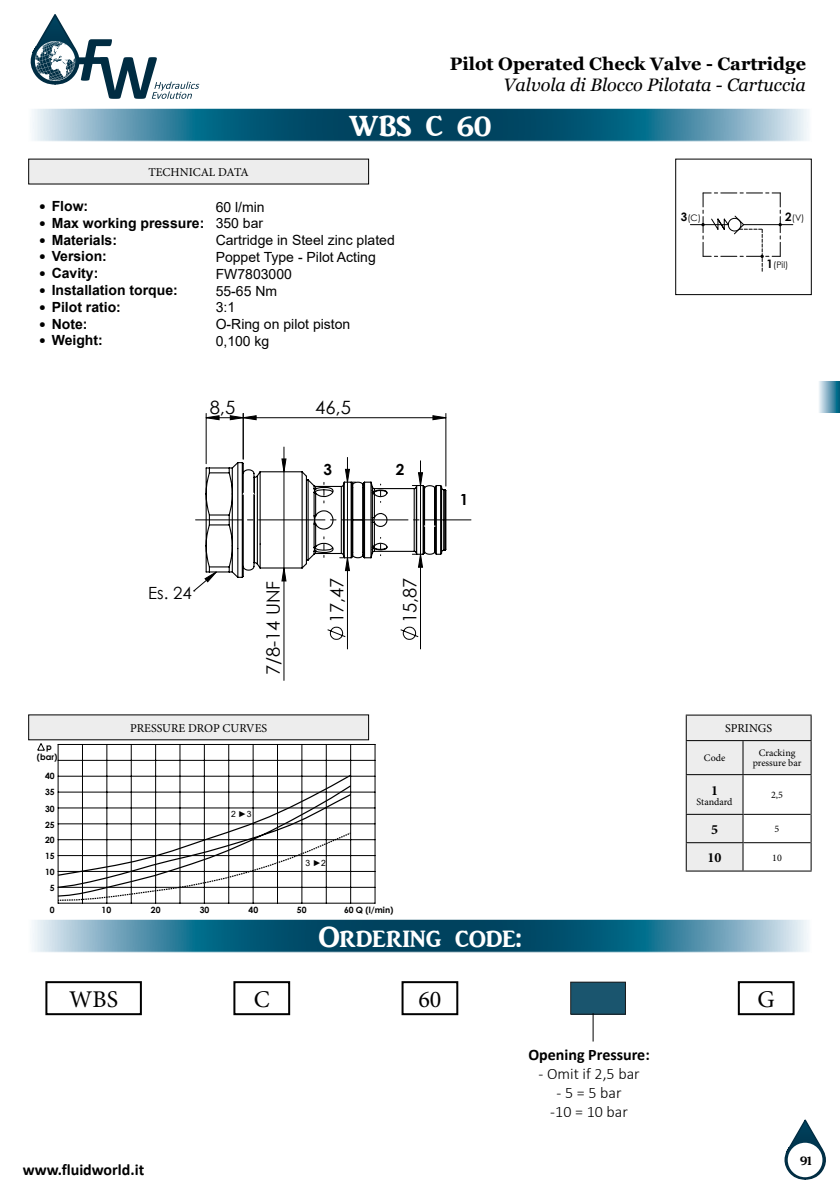
<style>
.page{position:relative;width:840px;height:1191px;background:#fff}
.page>*{position:absolute;margin:0;border:0;box-sizing:border-box;transform-origin:0 0}
.t1{font:30px "ARJULIAN";color:#fff}
.t2{font:24px "Minion Pro";color:#000}
.t3{font:18.4px "Century Gothic";color:#000}
.t4{font:700 18px "Georgia";color:#000}
.t5{font:italic 18px "Georgia";color:#000}
.t6{font:16.8px "Century Gothic";color:#000}
.t7{font:700 16px "Calibri";color:#000}
.t8{font:300 16px/19.2px "Calibri";color:#000;text-align:center}
.t9{font:700 15.2px "Century Gothic";color:#000}
.t10{font:14px/16.8px "Arial";color:#000}
.t11{font:700 14px "Arial";color:#000}
.t12{font:700 14px "Minion Pro";color:#000}
.t13{font:13px "ARJULIAN";color:#000}
.t14{font:12px "Minion Pro";color:#000}
.t15{font:10px/10px "Minion Pro";color:#000;text-align:center}
.t16{font:9px "Century Gothic";color:#000}
.t17{font:700 8.6px/15.4px "Century Gothic";color:#000}
.t18{font:8.6px "Arial";color:#000}
.s1{font-family:"ARJULIAN";font-weight:400}
.s2{font-weight:700;font-size:11.6px}
</style>
<div class="page">
<svg style="left:32px;top:920px;width:777px;height:30px;background:#34758f"></svg>
<div style="left:28px;top:918px;width:783px;height:34px;border:1px solid #fff"></div>
<div style="left:29px;top:159px;width:339px;height:25px;background:#ededed"></div>
<svg style="left:30px;top:14px;width:169px;height:85px"></svg>
<svg style="left:784px;top:1119px;width:42px;height:61px"></svg>
<div style="left:787px;top:1142px;width:35px;height:35px;background:#fff;border-radius:50%"></div>
<div style="left:29px;top:715px;width:339px;height:25px;background:#ededed"></div>
<svg style="left:32px;top:110px;width:777px;height:30px;background:#34758f"></svg>
<div style="left:28px;top:108px;width:783px;height:34px;border:1px solid #fff"></div>
<div style="left:570px;top:982px;width:55px;height:32px;background:#1a556e"></div>
<div style="left:570px;top:981px;width:55px;height:33px;border:1px solid #000"></div>
<svg style="left:592px;top:1013px;width:1px;height:28px"></svg>
<svg style="left:327px;top:626px;width:19px;height:14px"></svg>
<svg style="left:400px;top:626px;width:19px;height:14px"></svg>
<hr style="left:206px;top:413px;width:1px;height:51px;background:#000">
<hr style="left:445px;top:413px;width:1px;height:73px;background:#000">
<hr style="left:243px;top:413px;width:1px;height:46px;background:#000">
<hr style="left:283px;top:568px;width:1px;height:112px;background:#000">
<hr style="left:347px;top:558px;width:1px;height:91px;background:#000">
<hr style="left:420px;top:554px;width:1px;height:95px;background:#000">
<svg style="left:205px;top:415px;width:241px;height:5px"></svg>
<svg style="left:193px;top:447px;width:277px;height:145px"></svg>
<svg style="left:37px;top:743px;width:8px;height:7px"></svg>
<svg style="left:57px;top:773px;width:295px;height:128px"></svg>
<hr style="left:58px;top:744px;width:1px;height:159px;background:#000">
<hr style="left:58px;top:903px;width:317px;height:1px;background:#000">
<hr style="left:374px;top:744px;width:1px;height:159px;background:#000">
<hr style="left:58px;top:744px;width:317px;height:1px;background:#000">
<hr style="left:82px;top:744px;width:1px;height:159px;background:#000">
<hr style="left:106px;top:744px;width:1px;height:159px;background:#000">
<hr style="left:131px;top:744px;width:1px;height:159px;background:#000">
<hr style="left:155px;top:744px;width:1px;height:159px;background:#000">
<hr style="left:179px;top:744px;width:1px;height:159px;background:#000">
<hr style="left:204px;top:744px;width:1px;height:159px;background:#000">
<hr style="left:228px;top:744px;width:1px;height:159px;background:#000">
<hr style="left:253px;top:744px;width:1px;height:159px;background:#000">
<hr style="left:277px;top:744px;width:1px;height:159px;background:#000">
<hr style="left:301px;top:744px;width:1px;height:159px;background:#000">
<hr style="left:326px;top:744px;width:1px;height:159px;background:#000">
<hr style="left:350px;top:744px;width:1px;height:159px;background:#000">
<hr style="left:58px;top:760px;width:317px;height:1px;background:#000">
<hr style="left:58px;top:776px;width:317px;height:1px;background:#000">
<hr style="left:58px;top:791px;width:317px;height:1px;background:#000">
<hr style="left:58px;top:807px;width:317px;height:1px;background:#000">
<hr style="left:58px;top:823px;width:317px;height:1px;background:#000">
<hr style="left:58px;top:839px;width:317px;height:1px;background:#000">
<hr style="left:58px;top:855px;width:317px;height:1px;background:#000">
<hr style="left:58px;top:871px;width:317px;height:1px;background:#000">
<hr style="left:58px;top:887px;width:317px;height:1px;background:#000">
<div style="left:401px;top:981px;width:57px;height:34px;border:2px solid #000"></div>
<div style="left:45px;top:981px;width:97px;height:34px;border:2px solid #000"></div>
<div style="left:233px;top:981px;width:57px;height:34px;border:2px solid #000"></div>
<div style="left:737px;top:981px;width:57px;height:34px;border:2px solid #000"></div>
<svg style="left:819px;top:381px;width:20px;height:32px"></svg>
<hr style="left:685px;top:714px;width:57px;height:1px;background:#000">
<hr style="left:742px;top:714px;width:69px;height:1px;background:#000">
<svg style="left:685px;top:715px;width:126px;height:156px"></svg>
<hr style="left:685px;top:774px;width:57px;height:1px;background:#000">
<hr style="left:685px;top:814px;width:58px;height:1px;background:#000">
<hr style="left:685px;top:842px;width:58px;height:1px;background:#000">
<hr style="left:685px;top:870px;width:57px;height:1px;background:#000">
<hr style="left:685px;top:740px;width:57px;height:1px;background:#000">
<hr style="left:685px;top:741px;width:1px;height:33px;background:#000">
<hr style="left:742px;top:740px;width:69px;height:1px;background:#000">
<hr style="left:742px;top:741px;width:1px;height:33px;background:#000">
<hr style="left:810px;top:741px;width:1px;height:33px;background:#000">
<svg style="left:690px;top:193px;width:103px;height:78px"></svg>
<div style="left:675px;top:159px;width:136px;height:136px;border:1px solid #000"></div>
<p class="t14" style="left:148px;top:164px;width:102px">TECHNICAL DATA</p>
<p class="t4" style="left:449px;top:52px;width:357px">Pilot Operated Check Valve - Cartridge</p>
<p class="t5" style="left:503px;top:74px;width:303px">Valvola di Blocco Pilotata - Cartuccia</p>
<h1 class="t1" style="left:348px;top:110px;width:144px">WBS C 60</h1>
<p class="t11" style="left:40px;top:196px;width:50px"><span class="s1">•</span> Flow:</p>
<p class="t11" style="left:40px;top:213px;width:166px"><span class="s1">•</span> Max working pressure:</p>
<p class="t11" style="left:40px;top:230px;width:79px"><span class="s1">•</span> Materials:</p>
<p class="t11" style="left:40px;top:246px;width:69px"><span class="s1">•</span> Version:</p>
<p class="t11" style="left:40px;top:263px;width:60px"><span class="s1">•</span> Cavity:</p>
<p class="t11" style="left:40px;top:280px;width:139px"><span class="s1">•</span> Installation torque:</p>
<p class="t11" style="left:40px;top:297px;width:83px"><span class="s1">•</span> Pilot ratio:</p>
<p class="t11" style="left:40px;top:314px;width:49px"><span class="s1">•</span> Note:</p>
<p class="t11" style="left:40px;top:330px;width:65px"><span class="s1">•</span> Weight:</p>
<p class="t10" style="left:215px;top:198px;width:180px">60 l/min<br>350 bar<br>Cartridge in Steel zinc plated<br>Poppet Type - Pilot Acting<br>FW7803000<br>55-65 Nm<br>3:1<br>O-Ring on pilot piston<br>0,100 kg</p>
<h3 class="t3" style="left:209px;top:394px;width:27px">8,5</h3>
<h3 class="t3" style="left:315px;top:394px;width:37px">46,5</h3>
<p class="t17" style="left:37px;top:742px;width:22px;line-height:9.8px;text-align:center">p (bar)</p>
<p class="t17" style="left:45px;top:767px;width:11px">40</p>
<p class="t17" style="left:45px;top:784px;width:11px">35</p>
<p class="t17" style="left:45px;top:800px;width:11px">30</p>
<p class="t17" style="left:45px;top:817px;width:11px">25</p>
<p class="t17" style="left:45px;top:832px;width:11px">20</p>
<p class="t17" style="left:45px;top:848px;width:11px">15<br>10</p>
<p class="t17" style="left:50px;top:880px;width:6px">5</p>
<p class="t17" style="left:50px;top:901px;width:6px">0</p>
<p class="t6" style="left:148px;top:581px;width:45px">Es. 24</p>
<p class="t9" style="left:323px;top:458px;width:10px">3</p>
<p class="t9" style="left:396px;top:458px;width:10px">2</p>
<h3 class="t3" style="left:260px;top:675px;width:96px;rotate:-90deg">7/8-14 UNF</h3>
<h3 class="t3" style="left:324px;top:623px;width:47px;rotate:-90deg">17,47</h3>
<h3 class="t3" style="left:397px;top:623px;width:47px;rotate:-90deg">15,87</h3>
<p class="t14" style="left:130px;top:720px;width:138px">PRESSURE DROP CURVES</p>
<p class="t18" style="left:231px;top:808px;width:22px">2 ►3</p>
<p class="t18" style="left:305px;top:856px;width:22px">3 ►2</p>
<p class="t17" style="left:101px;top:901px;width:11px">10</p>
<p class="t17" style="left:151px;top:901px;width:11px">20</p>
<p class="t17" style="left:200px;top:901px;width:11px">30</p>
<p class="t17" style="left:248px;top:901px;width:11px">40</p>
<p class="t17" style="left:297px;top:901px;width:11px">50</p>
<p class="t17" style="left:344px;top:901px;width:51px">60 Q (l/min)</p>
<p class="t9" style="left:459px;top:488px;width:10px">1</p>
<h1 class="t1" style="left:318px;top:921px;width:204px">Ordering code:</h1>
<p class="t16" style="left:680px;top:211px;width:22px"><span class="s2">3</span>(C)</p>
<p class="t16" style="left:784px;top:211px;width:21px"><span class="s2">2</span>(V)</p>
<p class="t16" style="left:766px;top:259px;width:23px"><span class="s2">1</span>(Pil)</p>
<p class="t14" style="left:724px;top:720px;width:48px">SPRINGS</p>
<p class="t15" style="left:703px;top:753px;width:23px">Code</p>
<p class="t15" style="left:752px;top:748px;width:50px">Cracking pressure bar</p>
<p class="t12" style="left:710px;top:780px;width:8px">1</p>
<p class="t15" style="left:696px;top:796px;width:37px">Standard</p>
<p class="t15" style="left:770px;top:790px;width:13px">2,5</p>
<p class="t12" style="left:710px;top:819px;width:8px">5</p>
<p class="t15" style="left:774px;top:824px;width:6px">5</p>
<p class="t12" style="left:707px;top:847px;width:15px">10</p>
<p class="t15" style="left:771px;top:852px;width:11px">10</p>
<h2 class="t2" style="left:69px;top:983px;width:50px">WBS</h2>
<h2 class="t2" style="left:254px;top:983px;width:17px">C</h2>
<h2 class="t2" style="left:418px;top:983px;width:25px">60</h2>
<h2 class="t2" style="left:757px;top:983px;width:19px">G</h2>
<p class="t7" style="left:23px;top:1158px;width:123px">www.fluidworld.it</p>
<p class="t7" style="left:528px;top:1043px;width:123px">Opening Pressure:</p>
<p class="t8" style="left:538px;top:1064px;width:103px">- Omit if 2,5 bar</p>
<p class="t8" style="left:550px;top:1083px;width:79px">- 5 = 5 bar -10 = 10 bar</p>
<p class="t13" style="left:799px;top:1153px;width:13px">91</p>
</div>
